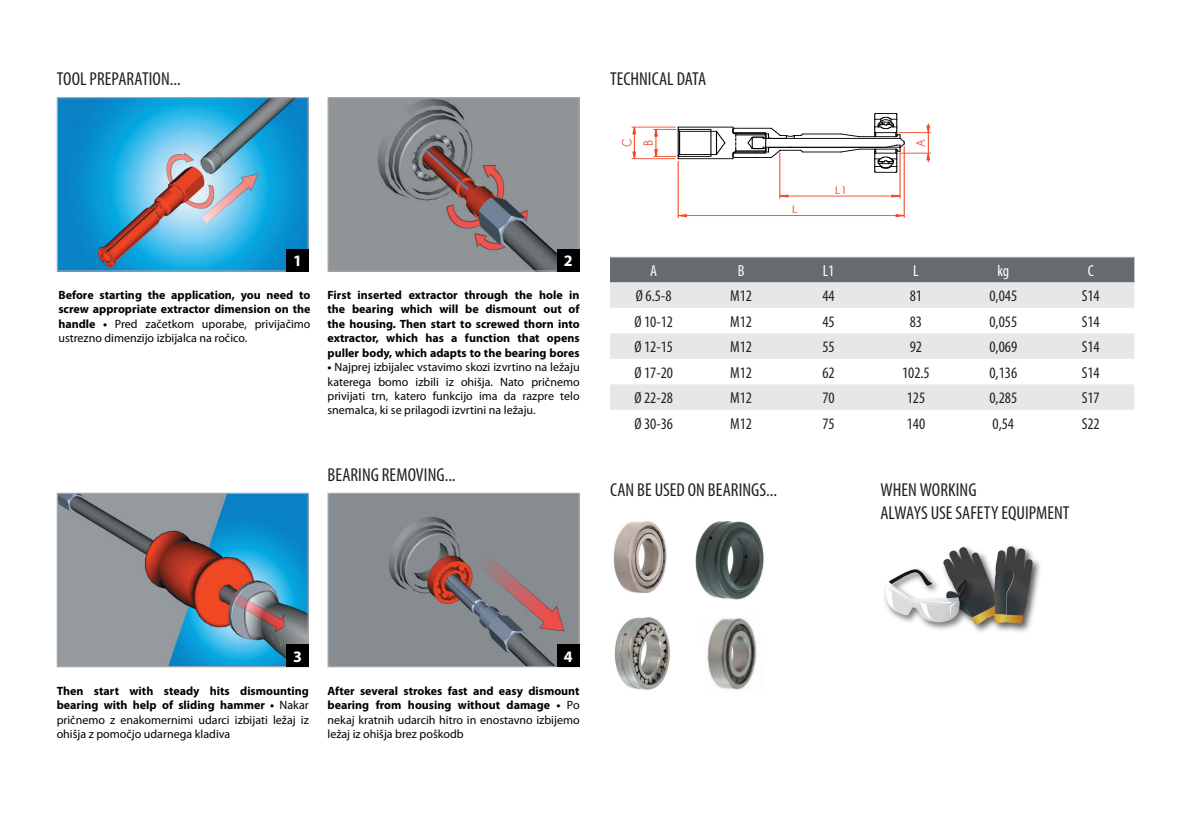
<style>
.page{position:relative;width:1191px;height:840px;background:#fff}
.page>*{position:absolute;margin:0;border:0;box-sizing:border-box;transform-origin:0 0}
.t1{font:condensed 18.8px/22.4px "Myriad Pro";color:#231f20}
.t2{font:condensed 16px "Myriad Pro";color:#231f20}
.t3{font:condensed 16px "Myriad Pro";color:#fff}
.t4{font:700 16px "Myriad Pro";color:#fff}
.t5{font:12.8px "Century Gothic";color:#f04b27;scale:.82 1}
.t6{font:700 12px/14.4px "Myriad Pro";color:#000;text-align:justify}
.t7{font:12px/14.4px "Myriad Pro";color:#000;text-align:justify}
.t8{font:10.6px "Century Gothic";color:#f04b27;scale:1.21 1}
.t9{font:8px "Times New Roman";color:#000;scale:1.21 1}
.t10{font:7px "Times New Roman";letter-spacing:.015em;color:#000;scale:1.21 1}
.s1{font-weight:400}
.s2{font-weight:700}
</style>
<div class="page">
<img style="left:329px;top:99px;width:248px;height:170px">
<div style="left:327px;top:97px;width:252px;height:174px;border:1px solid #a8a9ad"></div>
<img style="left:59px;top:99px;width:248px;height:170px">
<div style="left:57px;top:97px;width:252px;height:174px;border:1px solid #a8a9ad"></div>
<img style="left:59px;top:494px;width:248px;height:171px">
<div style="left:57px;top:492px;width:252px;height:175px;border:1px solid #a8a9ad"></div>
<img style="left:329px;top:494px;width:248px;height:171px">
<div style="left:327px;top:492px;width:252px;height:175px;border:1px solid #a8a9ad"></div>
<div style="left:286px;top:249px;width:23px;height:22px;background:#000001"></div>
<div style="left:286px;top:644px;width:23px;height:23px;background:#000001"></div>
<div style="left:557px;top:644px;width:22px;height:23px;background:#000001"></div>
<div style="left:557px;top:249px;width:22px;height:22px;background:#000001"></div>
<div style="left:610px;top:257px;width:524px;height:25px;background:#656c70"></div>
<svg style="left:610px;top:282px;width:524px;height:127px;fill:#e6e7e9"></svg>
<hr style="left:610px;top:256px;width:87px;height:1px;background:#e6e7e9">
<hr style="left:697px;top:256px;width:88px;height:1px;background:#e6e7e9">
<hr style="left:785px;top:256px;width:87px;height:1px;background:#e6e7e9">
<hr style="left:872px;top:256px;width:87px;height:1px;background:#e6e7e9">
<hr style="left:959px;top:256px;width:88px;height:1px;background:#e6e7e9">
<hr style="left:1047px;top:256px;width:87px;height:1px;background:#e6e7e9">
<hr style="left:859px;top:149px;width:37px;height:1px;background:#000">
<svg style="left:841px;top:148px;width:19px;height:4px"></svg>
<hr style="left:803px;top:151px;width:38px;height:1px;background:#000">
<hr style="left:803px;top:134px;width:38px;height:1px;background:#000">
<svg style="left:840px;top:133px;width:19px;height:4px"></svg>
<hr style="left:859px;top:136px;width:37px;height:1px;background:#000">
<hr style="left:763px;top:147px;width:137px;height:1px;background:#000">
<hr style="left:763px;top:138px;width:137px;height:1px;background:#000">
<svg style="left:874px;top:114px;width:31px;height:59px"></svg>
<hr style="left:679px;top:131px;width:37px;height:1px;background:#000">
<hr style="left:678px;top:127px;width:55px;height:1px;background:#000">
<hr style="left:678px;top:158px;width:55px;height:1px;background:#000">
<hr style="left:679px;top:154px;width:37px;height:1px;background:#000">
<hr style="left:678px;top:156px;width:33px;height:1px;background:#000">
<hr style="left:678px;top:129px;width:33px;height:1px;background:#000">
<svg style="left:710px;top:129px;width:16px;height:27px"></svg>
<svg style="left:732px;top:127px;width:71px;height:32px"></svg>
<hr style="left:899px;top:153px;width:1px;height:45px;background:#f04b27">
<hr style="left:898px;top:153px;width:33px;height:1px;background:#f04b27">
<hr style="left:678px;top:161px;width:1px;height:57px;background:#f04b27">
<hr style="left:904px;top:146px;width:1px;height:72px;background:#f04b27">
<hr style="left:678px;top:215px;width:226px;height:1px;background:#f04b27">
<hr style="left:780px;top:195px;width:120px;height:1px;background:#f04b27">
<hr style="left:779px;top:153px;width:1px;height:45px;background:#f04b27">
<hr style="left:898px;top:132px;width:33px;height:1px;background:#f04b27">
<hr style="left:631px;top:158px;width:44px;height:1px;background:#f04b27">
<hr style="left:631px;top:127px;width:44px;height:1px;background:#f04b27">
<hr style="left:634px;top:127px;width:1px;height:32px;background:#f04b27">
<svg style="left:926px;top:124px;width:3px;height:38px"></svg>
<svg style="left:653px;top:127px;width:27px;height:32px"></svg>
<svg style="left:678px;top:214px;width:8px;height:3px"></svg>
<svg style="left:896px;top:214px;width:8px;height:3px"></svg>
<svg style="left:779px;top:195px;width:9px;height:2px"></svg>
<svg style="left:891px;top:195px;width:9px;height:2px"></svg>
<svg style="left:632px;top:152px;width:4px;height:7px"></svg>
<svg style="left:632px;top:127px;width:4px;height:7px"></svg>
<img style="left:613px;top:521px;width:54px;height:72px">
<img style="left:695px;top:521px;width:69px;height:79px">
<img style="left:614px;top:617px;width:56px;height:73px">
<img style="left:707px;top:618px;width:50px;height:72px">
<img style="left:978px;top:554px;width:62px;height:78px">
<img style="left:884px;top:592px;width:94px;height:39px">
<svg style="left:885px;top:546px;width:147px;height:78px"></svg>
<h1 class="t1" style="left:57px;top:68px;width:125px">TOOL PREPARATION...</h1>
<h1 class="t1" style="left:610px;top:68px;width:98px">TECHNICAL DATA</h1>
<p class="t5" style="left:618px;top:147px;width:12px;rotate:-90deg">C</p>
<p class="t5" style="left:911px;top:146px;width:11px;rotate:-90deg">A</p>
<p class="t5" style="left:639px;top:146px;width:9px;rotate:-90deg">B</p>
<h2 class="t4" style="left:293px;top:250px;width:10px">1</h2>
<p class="t6" style="left:58px;top:287px;width:254px">Before starting the application, you need to screw appropriate extractor dimension on the handle • <span class="s1">Pred začetkom uporabe, privijačimo ustrezno dimenzijo izbijalca na ročico.</span></p>
<p class="t8" style="left:792px;top:202px;width:6px">L</p>
<p class="t8" style="left:835px;top:182px;width:12px">L1</p>
<h2 class="t4" style="left:564px;top:250px;width:10px">2</h2>
<h2 class="t3" style="left:650px;top:261px;width:8px">A</h2>
<h2 class="t3" style="left:738px;top:261px;width:8px">B</h2>
<h2 class="t3" style="left:822px;top:261px;width:13px">L1</h2>
<h2 class="t3" style="left:913px;top:261px;width:7px">L</h2>
<h2 class="t3" style="left:997px;top:261px;width:13px">kg</h2>
<h2 class="t3" style="left:1087px;top:261px;width:7px">C</h2>
<h2 class="t2" style="left:636px;top:286px;width:37px">Ø 6.5-8</h2>
<h2 class="t2" style="left:730px;top:286px;width:23px">M12</h2>
<h2 class="t2" style="left:822px;top:286px;width:14px">44</h2>
<h2 class="t2" style="left:909px;top:286px;width:14px">81</h2>
<h2 class="t2" style="left:989px;top:286px;width:29px">0,045</h2>
<h2 class="t2" style="left:1081px;top:286px;width:20px">S14</h2>
<h2 class="t2" style="left:634px;top:311px;width:40px">Ø 10-12</h2>
<h2 class="t2" style="left:730px;top:311px;width:23px">M12</h2>
<h2 class="t2" style="left:822px;top:311px;width:14px">45</h2>
<h2 class="t2" style="left:909px;top:311px;width:14px">83</h2>
<h2 class="t2" style="left:989px;top:311px;width:29px">0,055</h2>
<h2 class="t2" style="left:1081px;top:311px;width:20px">S14</h2>
<h2 class="t2" style="left:634px;top:337px;width:40px">Ø 12-15</h2>
<h2 class="t2" style="left:730px;top:337px;width:23px">M12</h2>
<h2 class="t2" style="left:822px;top:337px;width:14px">55</h2>
<h2 class="t2" style="left:909px;top:337px;width:14px">92</h2>
<h2 class="t2" style="left:989px;top:337px;width:29px">0,069</h2>
<h2 class="t2" style="left:1081px;top:337px;width:20px">S14</h2>
<h2 class="t2" style="left:634px;top:362px;width:40px">Ø 17-20</h2>
<h2 class="t2" style="left:730px;top:362px;width:23px">M12</h2>
<h2 class="t2" style="left:822px;top:362px;width:14px">62</h2>
<h2 class="t2" style="left:902px;top:362px;width:29px">102.5</h2>
<h2 class="t2" style="left:989px;top:362px;width:29px">0,136</h2>
<h2 class="t2" style="left:1081px;top:362px;width:20px">S14</h2>
<h2 class="t2" style="left:634px;top:388px;width:40px">Ø 22-28</h2>
<h2 class="t2" style="left:730px;top:388px;width:23px">M12</h2>
<h2 class="t2" style="left:822px;top:388px;width:14px">70</h2>
<h2 class="t2" style="left:906px;top:388px;width:20px">125</h2>
<h2 class="t2" style="left:989px;top:388px;width:29px">0,285</h2>
<h2 class="t2" style="left:1081px;top:388px;width:20px">S17</h2>
<h2 class="t2" style="left:634px;top:413px;width:40px">Ø 30-36</h2>
<h2 class="t2" style="left:730px;top:413px;width:23px">M12</h2>
<h2 class="t2" style="left:822px;top:413px;width:14px">75</h2>
<h2 class="t2" style="left:906px;top:413px;width:20px">140</h2>
<h2 class="t2" style="left:992px;top:413px;width:23px">0,54</h2>
<h2 class="t2" style="left:1081px;top:413px;width:20px">S22</h2>
<p class="t6" style="left:327px;top:287px;width:254px">First inserted extractor through the hole in the bearing which will be dismount out of the housing. Then start to screwed thorn into extractor, which has a function that opens puller body, which adapts to the bearing bores</p>
<p class="t7" style="left:327px;top:359px;width:254px"><span class="s2">•</span> Najprej izbijalec vstavimo skozi izvrtino na ležaju katerega bomo izbili iz ohišja. Nato pričnemo privijati trn, katero funkcijo ima da razpre telo snemalca, ki se prilagodi izvrtini na ležaju.</p>
<p class="t9" style="left:546px;top:379px;width:6px">3</p>
<p class="t9" style="left:546px;top:393px;width:6px">2</p>
<p class="t9" style="left:978px;top:393px;width:34px">90824402</p>
<p class="t9" style="left:986px;top:420px;width:18px">Ident</p>
<h1 class="t1" style="left:327px;top:463px;width:130px">BEARING REMOVING...</h1>
<h1 class="t1" style="left:610px;top:478px;width:168px">CAN BE USED ON BEARINGS...</h1>
<h1 class="t1" style="left:880px;top:478px;width:190px">WHEN WORKING<br>ALWAYS USE SAFETY EQUIPMENT</h1>
<p class="t9" style="left:688px;top:488px;width:24px">Izdelal</p>
<p class="t9" style="left:898px;top:500px;width:30px">Spada k:</p>
<p class="t10" style="left:896px;top:513px;width:116px">Snemalec za notranje izvlačenje ležajev</p>
<h2 class="t4" style="left:293px;top:645px;width:10px">3</h2>
<h2 class="t4" style="left:564px;top:645px;width:10px">4</h2>
<p class="t7" style="left:57px;top:683px;width:254px"><span class="s2">Then start with steady hits dismounting bearing with help of sliding hammer •</span> Nakar pričnemo z enakomernimi udarci izbijati ležaj iz ohišja z pomočjo udarnega kladiva</p>
<p class="t6" style="left:327px;top:682px;width:254px">After several strokes fast and easy dismount bearing from housing without damage • <span class="s1">Po nekaj kratnih udarcih hitro in enostavno izbijemo ležaj iz ohišja brez poškodb</span></p>
</div>
